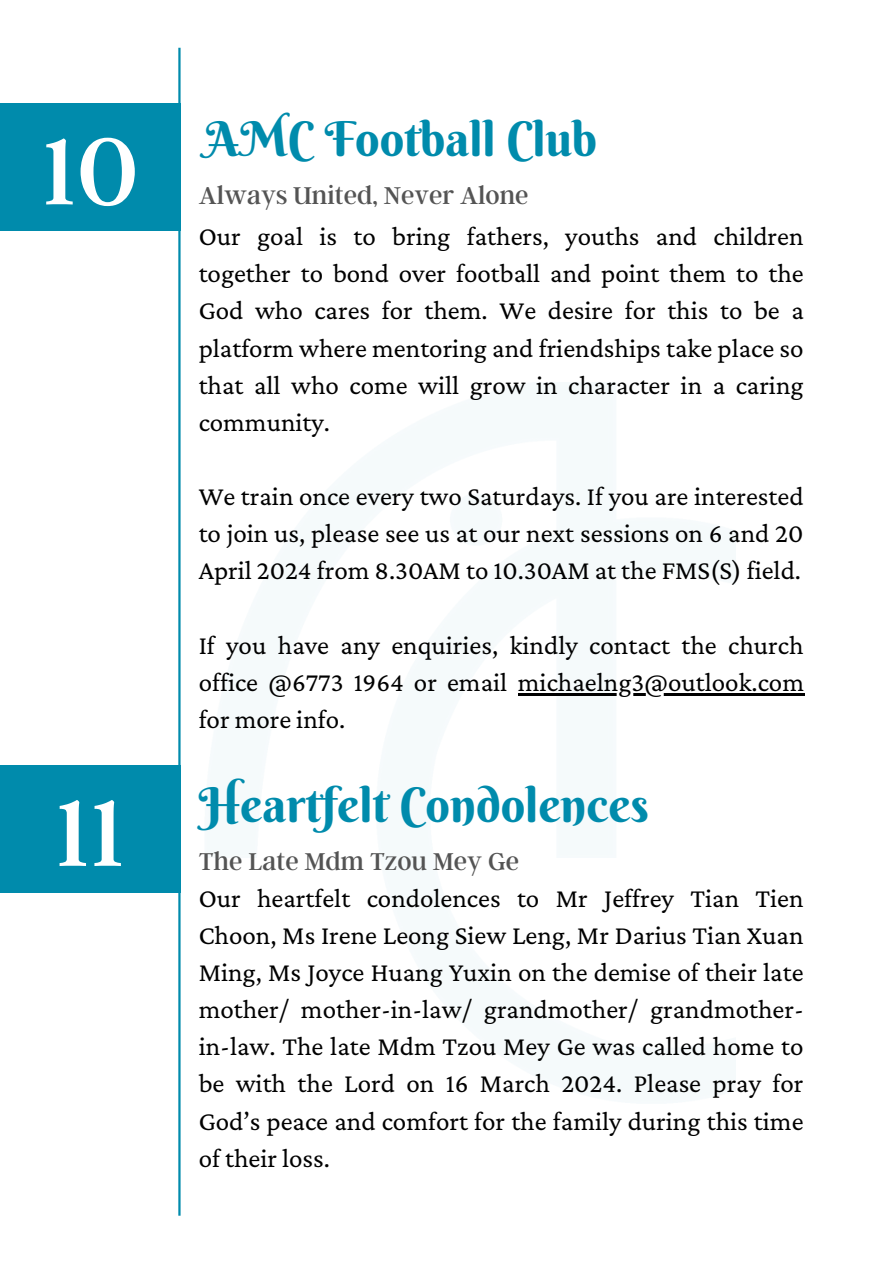
<style>
.page{position:relative;width:894px;height:1264px;background:#fff}
.page>*{position:absolute;margin:0;border:0;box-sizing:border-box;transform-origin:0 0}
.t1{font:105px "Argent CF";color:#fff}
.t2{font:48px "Berkshire Swash";color:#008bac}
.t3{font:27px/37px "Crimson Pro";color:#000;text-align:justify}
.t4{font:27px "Argent CF";color:#545454}
</style>
<div class="page">
<hr style="left:178px;top:48px;width:2px;height:1167px;background:#008bac">
<hr style="left:518px;top:693px;width:286px;height:2px;background:#000">
<div style="left:0;top:104px;width:180px;height:127px;background:#008bac"></div>
<div style="left:0;top:765px;width:180px;height:127px;background:#008bac"></div>
<p class="t1" style="left:42px;top:103px;width:98px">10</p>
<p class="t1" style="left:55px;top:764px;width:71px">11</p>
<p class="t2" style="left:204px;top:109px;width:395px">AMC Football Club</p>
<p class="t4" style="left:199px;top:178px;width:331px">Always United, Never Alone</p>
<h1 class="t3" style="left:199px;top:217px;width:606px">Our goal is to bring fathers, youths and children together to bond over football and point them to the God who cares for them. We desire for this to be a platform where mentoring and friendships take place so that all who come will grow in character in a caring community.</h1>
<p class="t3" style="left:199px;top:477px;width:606px">We train once every two Saturdays. If you are interested to join us, please see us at our next sessions on 6 and 20<br>April 2024 from 8.30AM to 10.30AM at the FMS(S) field.</p>
<p class="t3" style="left:199px;top:626px;width:606px">If you have any enquiries, kindly contact the church office @6773 1964 or email michaelng3@outlook.com</p>
<p class="t3" style="left:199px;top:700px;width:148px">for more info.</p>
<p class="t2" style="left:199px;top:775px;width:451px">Heartfelt Condolences</p>
<p class="t4" style="left:199px;top:844px;width:322px">The Late Mdm Tzou Mey Ge</p>
<h1 class="t3" style="left:199px;top:879px;width:606px">Our heartfelt condolences to Mr Jeffrey Tian Tien Choon, Ms Irene Leong Siew Leng, Mr Darius Tian Xuan Ming, Ms Joyce Huang Yuxin on the demise of their late mother/ mother-in-law/ grandmother/ grandmother&shy;in-law. The late Mdm Tzou Mey Ge was called home to be with the Lord on 16 March 2024. Please pray for God’s peace and comfort for the family during this time of their loss.</h1>
</div>
